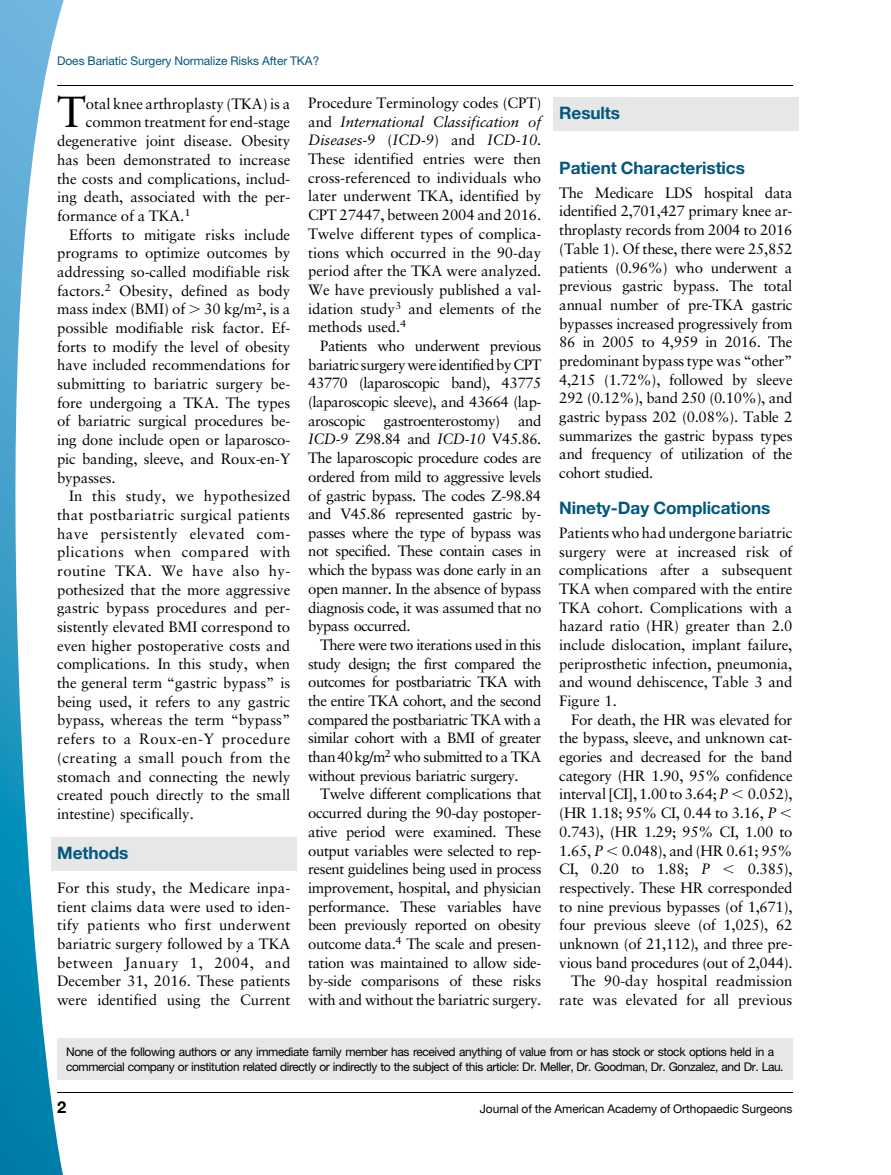
<style>
.page{position:relative;width:891px;height:1175px;background:#fff}
.page>*{position:absolute;margin:0;border:0;box-sizing:border-box;transform-origin:0 0}
.t1{font:43.35px "Adv O Tece 49054";color:#000}
.t2{font:17.25px "Adv O Td 1 f 5 cc 91.B";color:#00577f}
.t3{font:16.5px "Adv O Td 1 f 5 cc 91.B";color:#000}
.t4{font:15px/18.8px "Adv O Tece 49054";color:#000;text-align:justify}
.t5{font:15px "Adv O Tece 49054";letter-spacing:.02em;color:#000}
.t6{font:15px/18.8px "Adv OT35458 d 10.I";color:#000}
.t7{font:15px "Adv O Tece 49054";letter-spacing:.035em;color:#000}
.t8{font:15px "Adv O Tece 49054";letter-spacing:.03em;color:#000}
.t9{font:15px "Adv O Tece 49054";letter-spacing:.04em;color:#000}
.t10{font:12px/15px "Adv OT7 fe 89 a 09";letter-spacing:-.025em;color:#000}
.t11{font:12px "Adv OT7 fe 89 a 09";color:#000}
.t12{font:12px "Adv OT7 fe 89 a 09";color:#00577f}
.s1{font-family:"Adv O Tece 49054"}
.s2{font-family:"Adv OT35458 d 10.I"}
.s3{font-family:"Adv PS586 B"}
.s4{font-style:inherit}
</style>
<div class="page">
<svg style="left:0;top:0;width:66px;height:1174px"></svg>
<div style="left:51px;top:836px;width:245px;height:34px;background:#e7e7e7"></div>
<div style="left:553px;top:98px;width:245px;height:33px;background:#e7e7e7"></div>
<div style="left:57px;top:1038px;width:735px;height:41px;background:#e7e7e7"></div>
<hr style="left:57px;top:85px;width:735px;height:1px;background:#000">
<hr style="left:57px;top:1092px;width:735px;height:1px;background:#000">
<p class="t12" style="left:57px;top:57px;width:264px">Does Bariatic Surgery Normalize Risks After TKA?</p>
<h1 class="t1" style="left:57px;top:94px;width:30px">T</h1>
<p class="t4" style="left:86px;top:95px;width:206px">otal knee arthroplasty (TKA) is a</p>
<p class="t4" style="left:308px;top:95px;width:235px">Procedure Terminology codes (CPT)</p>
<p class="t6" style="left:308px;top:112px;width:235px"><span class="s1">and</span> International Classification of<br>Diseases-9 <span class="s1">(</span>ICD-9<span class="s1">) and</span> ICD-10<span class="s1">.</span></p>
<p class="t4" style="left:308px;top:151px;width:235px">These identified entries were then cross-referenced to individuals who later underwent TKA, identified by CPT 27447, between 2004 and 2016.<br>Twelve different types of complica&shy;tions which occurred in the 90-day period after the TKA were analyzed.<br>We have previously published a val&shy;idation study<sup>3</sup> and elements of the methods used.<sup>4</sup></p>
<p class="t4" style="left:308px;top:337px;width:235px;text-indent:12px">Patients who underwent previous bariatric surgerywereidentified by CPT 43770 (laparoscopic band), 43775 (laparoscopic sleeve), and 43664 (lap&shy;aroscopic gastroenterostomy) and <span class="s2">ICD-9</span> Z98.84 and <span class="s2">ICD-10</span> V45.86.<br>The laparoscopic procedure codes are ordered from mild to aggressive levels of gastric bypass. The codes Z-98.84 and V45.86 represented gastric by&shy;passes where the type of bypass was not specified. These contain cases in which the bypass was done early in an open manner. In the absence of bypass diagnosis code, it was assumed that no bypass occurred.</p>
<p class="t4" style="left:308px;top:636px;width:235px;text-indent:12px">There were two iterations used in this study design; the first compared the outcomes for postbariatric TKA with the entire TKA cohort, and the second compared the postbariatric TKA with a similar cohort with a BMI of greater than40kg/m<sup>2</sup> who submitted to a TKA without previous bariatric surgery.</p>
<p class="t4" style="left:308px;top:786px;width:235px;text-indent:12px">Twelve different complications that occurred during the 90-day postoper&shy;ative period were examined. These output variables were selected to rep&shy;resent guidelines being used in process improvement, hospital, and physician performance. These variables have been previously reported on obesity outcome data.<sup>4</sup> The scale and presen&shy;tation was maintained to allow side&shy;by-side comparisons of these risks with and without the bariatric surgery.</p>
<p class="t2" style="left:559px;top:107px;width:62px">Results</p>
<p class="t4" style="left:86px;top:114px;width:206px">common treatment for end-stage</p>
<p class="t4" style="left:57px;top:133px;width:234px">degenerative joint disease. Obesity</p>
<p class="t4" style="left:57px;top:151px;width:235px">has been demonstrated to increase</p>
<p class="t4" style="left:57px;top:170px;width:234px">the costs and complications, includ-</p>
<p class="t4" style="left:57px;top:189px;width:235px">ing death, associated with the per-</p>
<p class="t4" style="left:57px;top:207px;width:135px">formance of a TKA.<sup>1</sup></p>
<p class="t4" style="left:69px;top:226px;width:223px">Efforts to mitigate risks include</p>
<p class="t4" style="left:57px;top:245px;width:235px">programs to optimize outcomes by</p>
<p class="t4" style="left:57px;top:263px;width:235px">addressing so-called modifiable risk</p>
<p class="t4" style="left:57px;top:282px;width:235px">factors.<sup>2</sup> Obesity, defined as body</p>
<p class="t4" style="left:57px;top:301px;width:235px">mass index (BMI) of <span class="s3">.</span> 30 kg/m<sup>2</sup>, is a</p>
<p class="t4" style="left:57px;top:319px;width:235px">possible modifiable risk factor. Ef-</p>
<p class="t4" style="left:57px;top:338px;width:235px">forts to modify the level of obesity</p>
<p class="t4" style="left:57px;top:357px;width:235px">have included recommendations for</p>
<p class="t4" style="left:57px;top:375px;width:235px">submitting to bariatric surgery be-</p>
<p class="t4" style="left:57px;top:394px;width:234px">fore undergoing a TKA. The types</p>
<p class="t4" style="left:57px;top:413px;width:235px">of bariatric surgical procedures be-</p>
<p class="t4" style="left:57px;top:432px;width:235px">ing done include open or laparosco-</p>
<p class="t4" style="left:57px;top:450px;width:235px">pic banding, sleeve, and Roux-en-Y</p>
<p class="t4" style="left:57px;top:469px;width:60px">bypasses.</p>
<p class="t5" style="left:69px;top:490px;width:223px">In this study, we hypothesized</p>
<p class="t5" style="left:57px;top:508px;width:234px">that postbariatric surgical patients</p>
<p class="t8" style="left:57px;top:527px;width:235px">have persistently elevated com-</p>
<p class="t9" style="left:57px;top:546px;width:235px">plications when compared with</p>
<p class="t8" style="left:57px;top:564px;width:235px">routine TKA. We have also hy-</p>
<p class="t4" style="left:57px;top:581px;width:235px">pothesized that the more aggressive</p>
<p class="t4" style="left:57px;top:600px;width:235px">gastric bypass procedures and per-</p>
<p class="t4" style="left:57px;top:618px;width:235px">sistently elevated BMI correspond to</p>
<p class="t4" style="left:57px;top:637px;width:235px">even higher postoperative costs and</p>
<p class="t4" style="left:57px;top:656px;width:235px">complications. In this study, when</p>
<p class="t4" style="left:57px;top:674px;width:235px">the general term <span class="s4">“</span>gastric bypass<span class="s4">”</span> is</p>
<p class="t4" style="left:57px;top:693px;width:234px">being used, it refers to any gastric</p>
<p class="t4" style="left:57px;top:712px;width:235px">bypass, whereas the term <span class="s4">“</span>bypass<span class="s4">”</span></p>
<p class="t7" style="left:57px;top:732px;width:235px">refers to a Roux-en-Y procedure</p>
<p class="t7" style="left:57px;top:751px;width:235px">(creating a small pouch from the</p>
<p class="t4" style="left:57px;top:768px;width:235px">stomach and connecting the newly</p>
<p class="t4" style="left:57px;top:786px;width:235px">created pouch directly to the small</p>
<p class="t4" style="left:57px;top:805px;width:138px">intestine) specifically.</p>
<p class="t2" style="left:57px;top:846px;width:73px">Methods</p>
<p class="t4" style="left:57px;top:879px;width:235px">For this study, the Medicare inpa&shy;tient claims data were used to iden&shy;tify patients who first underwent bariatric surgery followed by a TKA between January 1, 2004, and December 31, 2016. These patients were identified using the Current</p>
<p class="t2" style="left:559px;top:161px;width:187px">Patient Characteristics</p>
<p class="t4" style="left:559px;top:184px;width:235px">The Medicare LDS hospital data identified 2,701,427 primary knee ar&shy;throplasty records from 2004 to 2016 (Table 1). Of these, there were 25,852 patients (0.96%) who underwent a previous gastric bypass. The total annual number of pre-TKA gastric bypasses increased progressively from 86 in 2005 to 4,959 in 2016. The predominant bypass type was <span class="s4">“</span>other<span class="s4">” </span>4,215 (1.72%), followed by sleeve 292 (0.12%), band 250 (0.10%), and gastric bypass 202 (0.08%). Table 2 summarizes the gastric bypass types and frequency of utilization of the cohort studied.</p>
<p class="t2" style="left:559px;top:501px;width:213px">Ninety-Day Complications</p>
<p class="t4" style="left:559px;top:524px;width:235px">Patients who had undergone bariatric surgery were at increased risk of complications after a subsequent TKA when compared with the entire TKA cohort. Complications with a hazard ratio (HR) greater than 2.0 include dislocation, implant failure, periprosthetic infection, pneumonia, and wound dehiscence, Table 3 and Figure 1.</p>
<p class="t4" style="left:559px;top:711px;width:235px;text-align:right">For death, the HR was elevated for the bypass, sleeve, and unknown cat&shy;egories and decreased for the band category (HR 1.90, 95% confidence interval [CI], 1.00 to 3.64; <span class="s2">P</span> <span class="s3">,</span> 0.052), (HR 1.18; 95% CI, 0.44 to 3.16, <span class="s2">P</span> <span class="s3">, </span>0.743), (HR 1.29; 95% CI, 1.00 to 1.65, <span class="s2">P</span> <span class="s3">,</span> 0.048), and (HR 0.61; 95% CI, 0.20 to 1.88; <span class="s2">P</span> <span class="s3">,</span> 0.385), respectively. These HR corresponded to nine previous bypasses (of 1,671), four previous sleeve (of 1,025), 62 unknown (of 21,112), and three pre&shy;vious band procedures (out of 2,044).<br>The 90-day hospital readmission rate was elevated for all previous</p>
<p class="t10" style="left:66px;top:1045px;width:719px">None of the following authors or any immediate family member has received anything of value from or has stock or stock options held in a commercial company or institution related directly or indirectly to the subject of this article: Dr. Meller, Dr. Goodman, Dr. Gonzalez, and Dr. Lau.</p>
<p class="t3" style="left:57px;top:1101px;width:11px">2</p>
<p class="t11" style="left:480px;top:1104px;width:314px">Journal of the American Academy of Orthopaedic Surgeons</p>
</div>
